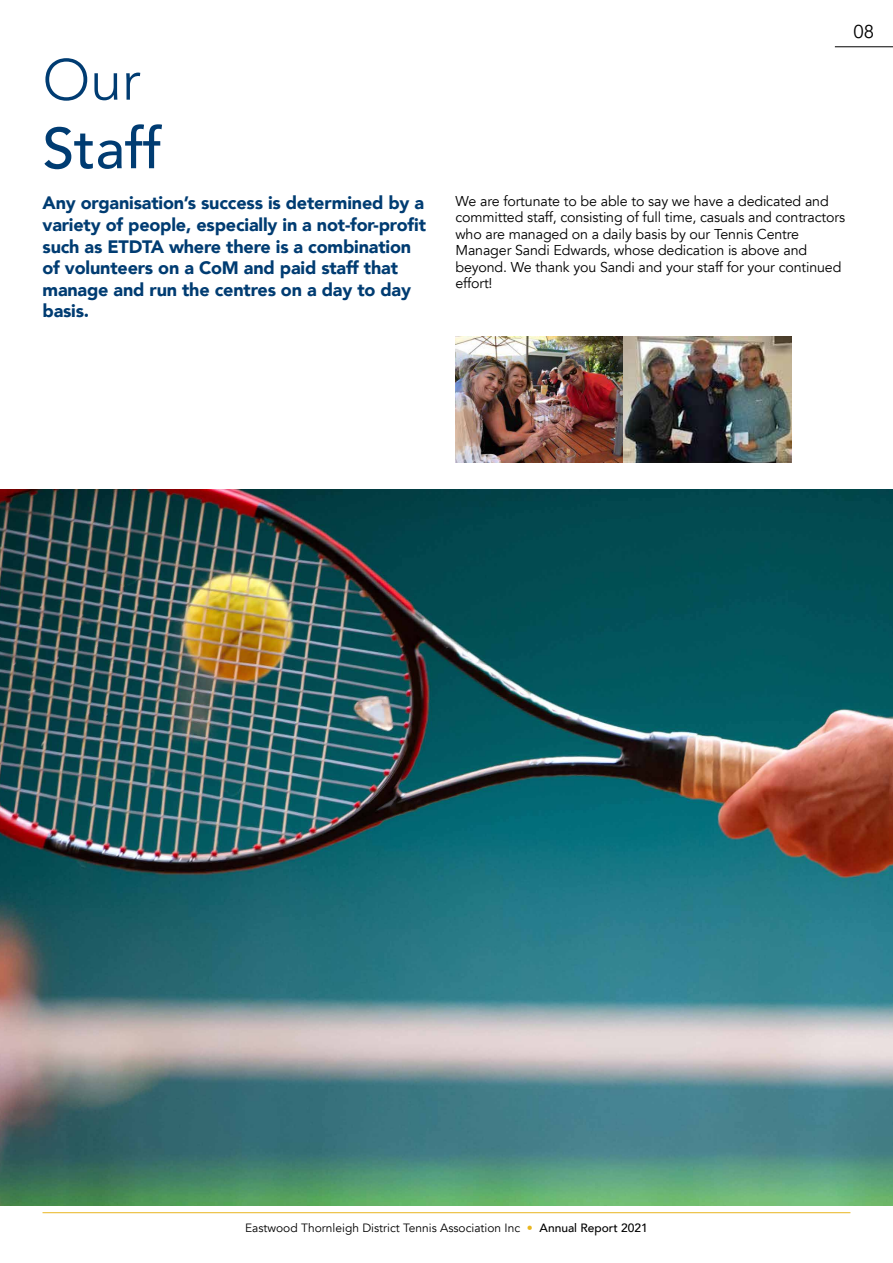
<style>
.page{position:relative;width:893px;height:1263px;background:#fff}
.page>*{position:absolute;margin:0;border:0;box-sizing:border-box;transform-origin:0 0}
.t1{font:500 57.15px "Avenir";color:#003c72}
.t2{font:300 57.15px "Avenir";color:#003c72}
.t3{font:18.6px "Avenir";color:#000}
.t4{font:900 18px/21.6px "Avenir";letter-spacing:-.01em;color:#003c72}
.t5{font:14.25px/16.5px "Avenir";letter-spacing:-.01em;color:#000}
.t6{font:12px "Avenir";color:#000}
.s1{color:#e9b620}
.s2{font-weight:500}
</style>
<div class="page">
<hr style="left:43px;top:1212px;width:807px;height:1px;background:#e9b620">
<hr style="left:835px;top:46px;width:58px;height:1px;background:#000">
<img style="left:0;top:489px;width:893px;height:716px">
<img style="left:455px;top:337px;width:336px;height:126px">
<h1 class="t2" style="left:43px;top:46px;width:100px">Our</h1>
<h1 class="t1" style="left:43px;top:99px;width:121px">Staff</h1>
<p class="t4" style="left:43px;top:192px;width:385px">Any organisation’s success is determined by a variety of people, especially in a not-for-profit such as ETDTA where there is a combination of volunteers on a CoM and paid staff that manage and run the centres on a day to day basis.</p>
<h2 class="t3" style="left:854px;top:21px;width:22px">08</h2>
<p class="t5" style="left:455px;top:193px;width:391px">We are fortunate to be able to say we have a dedicated and committed staff, consisting of full time, casuals and contractors who are managed on a daily basis by our Tennis Centre Manager Sandi Edwards, whose dedication is above and beyond. We thank you Sandi and your staff for your continued effort!</p>
<p class="t6" style="left:245px;top:1221px;width:404px">Eastwood Thornleigh District Tennis Association Inc <span class="s1">•</span> <span class="s2">Annual Report 2021</span></p>
</div>
